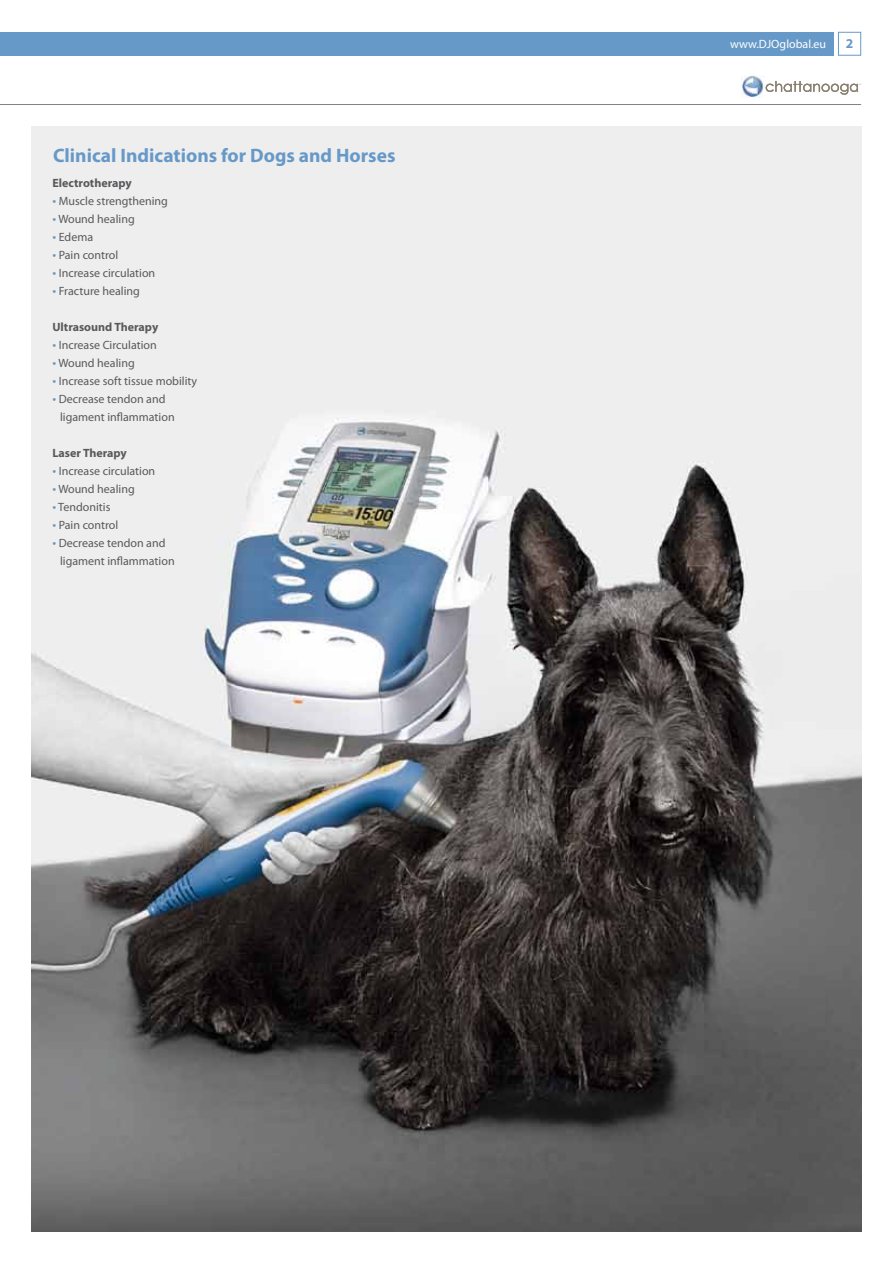
<style>
.page{position:relative;width:893px;height:1263px;background:#fff}
.page>*{position:absolute;margin:0;border:0;box-sizing:border-box;transform-origin:0 0}
.t1{font:700 19.5px "Myriad Pro";color:#6799c8}
.t2{font:700 13.5px "Myriad Pro";color:#6799c8}
.t3{font:12px/18px "Myriad Pro";color:#58595b}
.t4{font:700 12px "Myriad Pro";color:#58595b}
.t5{font:12px "Myriad Pro";color:#fff}
.s1{font-size:13.5px;color:#6799c8}
</style>
<div class="page">
<hr style="left:0;top:104px;width:861px;height:1px;background:#808285">
<svg style="left:741px;top:76px;width:120px;height:22px"></svg>
<div style="left:0;top:32px;width:834px;height:24px;background:#6799c8"></div>
<div style="left:838px;top:32px;width:23px;height:24px;border:1px solid #6799c8"></div>
<img style="left:32px;top:126px;width:829px;height:1105px">
<h1 class="t1" style="left:53px;top:143px;width:344px">Clinical Indications for Dogs and Horses</h1>
<p class="t4" style="left:52px;top:175px;width:81px">Electrotherapy</p>
<p class="t3" style="left:52px;top:192px;width:117px"><span class="s1">•</span> Muscle strengthening</p>
<p class="t3" style="left:52px;top:210px;width:84px"><span class="s1">•</span> Wound healing</p>
<p class="t3" style="left:52px;top:228px;width:42px"><span class="s1">•</span> Edema</p>
<p class="t3" style="left:52px;top:246px;width:67px"><span class="s1">•</span> Pain control</p>
<p class="t3" style="left:52px;top:264px;width:104px"><span class="s1">•</span> Increase circulation</p>
<p class="t3" style="left:52px;top:282px;width:89px"><span class="s1">•</span> Fracture healing</p>
<p class="t4" style="left:52px;top:319px;width:107px">Ultrasound Therapy</p>
<p class="t3" style="left:52px;top:336px;width:106px"><span class="s1">•</span> Increase Circulation</p>
<p class="t3" style="left:52px;top:354px;width:84px"><span class="s1">•</span> Wound healing</p>
<p class="t3" style="left:52px;top:372px;width:146px"><span class="s1">•</span> Increase soft tissue mobility</p>
<p class="t3" style="left:60px;top:390px;width:116px;text-indent:-8px"><span class="s1">•</span> Decrease tendon and ligament inflammation</p>
<p class="t4" style="left:52px;top:445px;width:76px">Laser Therapy</p>
<p class="t3" style="left:52px;top:462px;width:104px"><span class="s1">•</span> Increase circulation</p>
<p class="t3" style="left:52px;top:480px;width:84px"><span class="s1">•</span> Wound healing</p>
<p class="t3" style="left:52px;top:498px;width:59px"><span class="s1">•</span> Tendonitis</p>
<p class="t3" style="left:52px;top:516px;width:67px"><span class="s1">•</span> Pain control</p>
<p class="t3" style="left:60px;top:534px;width:116px;text-indent:-8px"><span class="s1">•</span> Decrease tendon and ligament inflammation</p>
<p class="t5" style="left:730px;top:37px;width:98px">www.DJOglobal.eu</p>
<p class="t2" style="left:846px;top:35px;width:9px">2</p>
</div>
